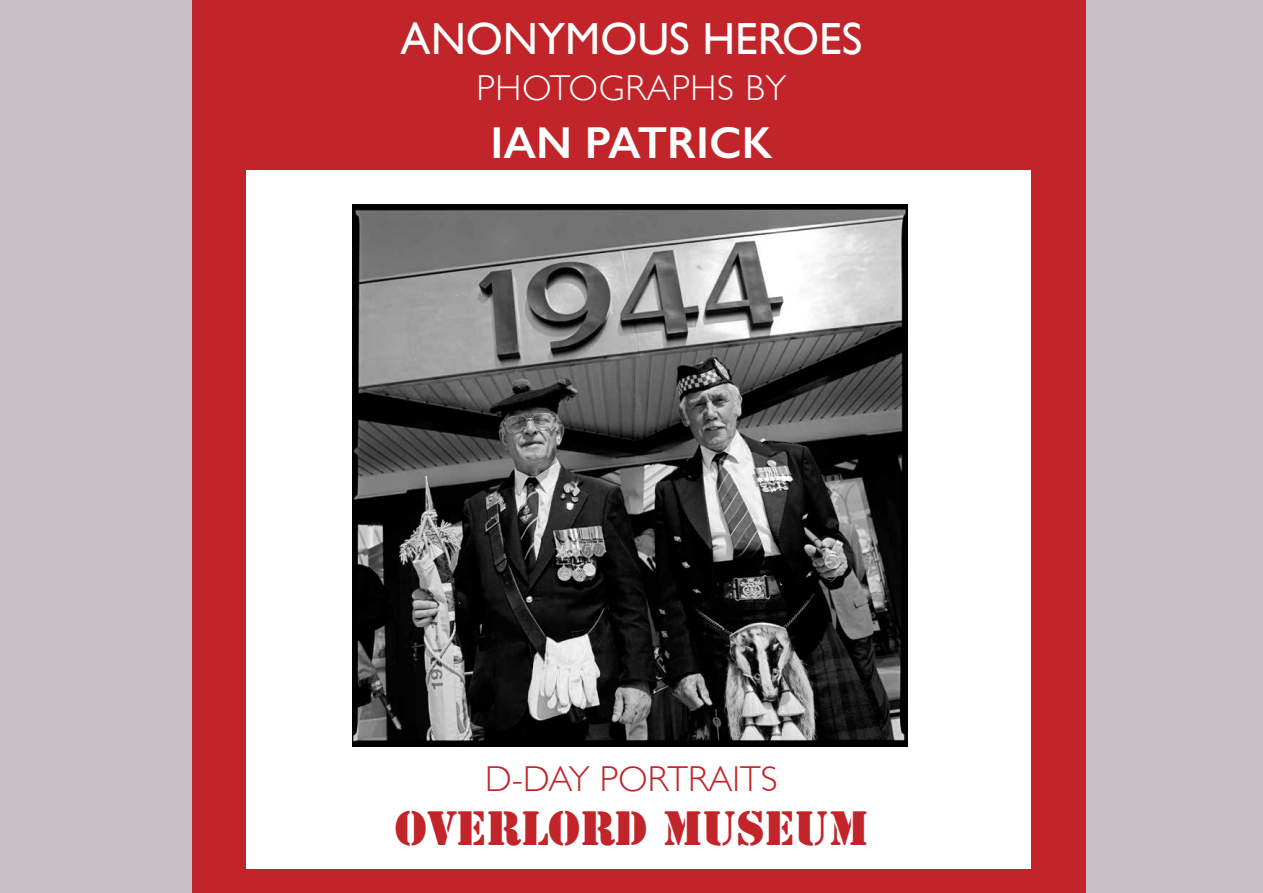
<style>
.page{position:relative;width:1263px;height:893px;background:#c6c0c5}
.page>*{position:absolute;margin:0;border:0;box-sizing:border-box;transform-origin:0 0}
.t1{font:45px "Gill Sans";color:#fff}
.t2{font:45px "Stencil Std";color:#c12429}
.t3{font:600 45px "Gill Sans";color:#fff}
.t4{font:300 36px "Gill Sans";color:#c12429}
.t5{font:300 36px "Gill Sans";letter-spacing:.02em;color:#fff}
</style>
<div class="page">
<div style="left:192px;top:0;width:893px;height:893px;background:#c12429"></div>
<div style="left:247px;top:170px;width:784px;height:698px;background:#fff"></div>
<img style="left:353px;top:204px;width:555px;height:542px">
<p class="t1" style="left:401px;top:12px;width:463px">ANONYMOUS HEROES</p>
<p class="t5" style="left:476px;top:60px;width:311px">PHOTOGRAPHS BY</p>
<p class="t3" style="left:490px;top:116px;width:284px">IAN PATRICK</p>
<p class="t4" style="left:485px;top:751px;width:294px">D-DAY PORTRAITS</p>
<p class="t2" style="left:395px;top:799px;width:475px">OVERLORD MUSEUM</p>
</div>
